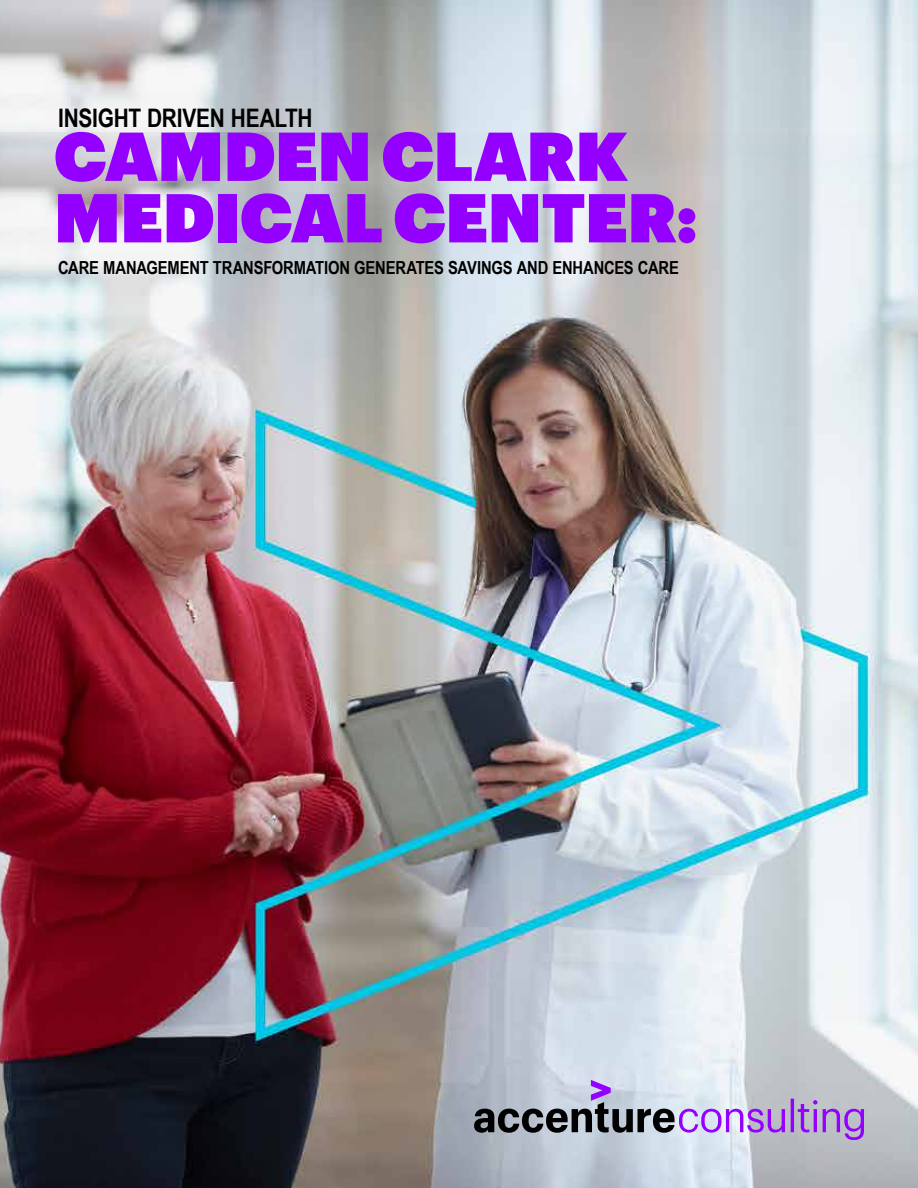
<style>
.page{position:relative;width:918px;height:1188px;background:#fff}
.page>*{position:absolute;margin:0;border:0;box-sizing:border-box;transform-origin:0 0}
.t1{font:67.5px/61.5px "Graphik Super";letter-spacing:-.005em;color:#9400ff}
.t2{font:700 25.5px "Arial Narrow";letter-spacing:-.01em;color:#000}
.t3{font:700 18px "Arial Narrow";letter-spacing:-.01em;color:#000}
</style>
<div class="page">
<img style="left:0;top:0;width:918px;height:132px">
<img style="left:0;top:132px;width:918px;height:1056px">
<svg style="left:474px;top:1080px;width:390px;height:60px;background:#aea9c3"></svg>
<h2 class="t2" style="left:58px;top:98px;width:256px">INSIGHT DRIVEN HEALTH</h2>
<h1 class="t1" style="left:54px;top:119px;width:645px">CAMDEN CLARK<br>MEDICAL CENTER:</h1>
<p class="t3" style="left:58px;top:254px;width:622px">CARE MANAGEMENT TRANSFORMATION GENERATES SAVINGS AND ENHANCES CARE</p>
</div>
